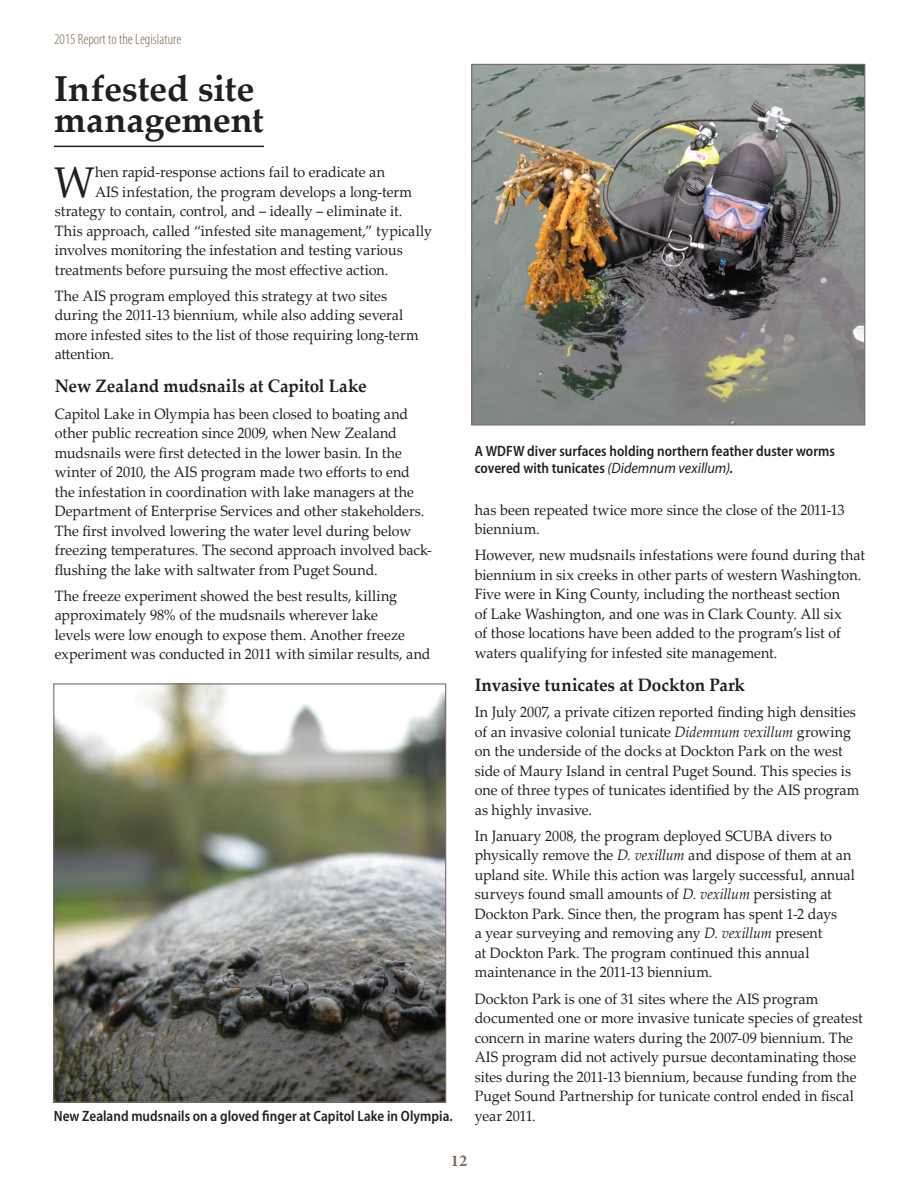
<style>
.page{position:relative;width:918px;height:1188px;background:#fff}
.page>*{position:absolute;margin:0;border:0;box-sizing:border-box;transform-origin:0 0}
.t1{font:43.05px "Palatino Linotype";color:#231f20;scale:.95 1}
.t2{font:700 36px/31.5px "Palatino Linotype";letter-spacing:-.005em;color:#231f20}
.t3{font:700 18px "Palatino Linotype";color:#231f20;scale:.95 1}
.t4{font:700 16.5px "Minion Pro";color:#7c6954}
.t5{font:15px/19.5px "Palatino Linotype";color:#231f20;scale:.95 1}
.t6{font:600 semi-condensed 15px/17.2px "Myriad Pro";letter-spacing:.005em;color:#231f20;scale:.95 1}
.t7{font:300 condensed 15px "Myriad Pro";color:#7c6954}
.s1{font-weight:400;font-style:italic;font-stretch:normal}
.s2{font-style:italic}
</style>
<div class="page">
<img style="left:473px;top:66px;width:390px;height:358px">
<div style="left:471px;top:64px;width:394px;height:362px;border:1px solid #7d6b71"></div>
<img style="left:55px;top:685px;width:389px;height:416px">
<hr style="left:54px;top:146px;width:210px;height:1px;background:#231f20">
<p class="t7" style="left:54px;top:30px;width:129px">2015 Report to the Legislature</p>
<h2 class="t2" style="left:54px;top:71px;width:211px">Infested site management</h2>
<h1 class="t1" style="left:54px;top:151px;width:45px">W</h1>
<p class="t5" style="left:95px;top:162px;width:307px">hen rapid-response actions fail to eradicate an</p>
<p class="t5" style="left:95px;top:181px;width:335px">AIS infestation, the program develops a long-term</p>
<p class="t5" style="left:55px;top:201px;width:365px">strategy to contain, control, and – ideally – eliminate it.</p>
<p class="t5" style="left:55px;top:220px;width:399px">This approach, called “infested site management,” typically</p>
<p class="t5" style="left:55px;top:240px;width:368px">involves monitoring the infestation and testing various</p>
<p class="t5" style="left:55px;top:259px;width:353px">treatments before pursuing the most effective action.</p>
<p class="t5" style="left:55px;top:285px;width:385px">The AIS program employed this strategy at two sites during the 2011-13 biennium, while also adding several more infested sites to the list of those requiring long-term attention.</p>
<p class="t3" style="left:55px;top:374px;width:330px">New Zealand mudsnails at Capitol Lake</p>
<p class="t5" style="left:55px;top:403px;width:399px">Capitol Lake in Olympia has been closed to boating and other public recreation since 2009, when New Zealand mudsnails were first detected in the lower basin. In the winter of 2010, the AIS program made two efforts to end the infestation in coordination with lake managers at the Department of Enterprise Services and other stakeholders.<br>The first involved lowering the water level during below freezing temperatures. The second approach involved back&shy;flushing the lake with saltwater from Puget Sound.</p>
<p class="t5" style="left:55px;top:585px;width:397px">The freeze experiment showed the best results, killing approximately 98% of the mudsnails wherever lake<br>levels were low enough to expose them. Another freeze experiment was conducted in 2011 with similar results, and</p>
<p class="t6" style="left:54px;top:1108px;width:421px">New Zealand mudsnails on a gloved finger at Capitol Lake in Olympia.</p>
<p class="t6" style="left:475px;top:443px;width:381px">A WDFW diver surfaces holding northern feather duster worms covered with tunicates <span class="s1">(Didemnum vexillum)</span>.</p>
<p class="t5" style="left:475px;top:499px;width:391px">has been repeated twice more since the close of the 2011-13 biennium.</p>
<p class="t5" style="left:475px;top:545px;width:412px">However, new mudsnails infestations were found during that biennium in six creeks in other parts of western Washington.<br>Five were in King County, including the northeast section<br>of Lake Washington, and one was in Clark County. All six<br>of those locations have been added to the program’s list of waters qualifying for infested site management.</p>
<p class="t3" style="left:475px;top:672px;width:286px">Invasive tunicates at Dockton Park</p>
<p class="t5" style="left:475px;top:702px;width:406px">In July 2007, a private citizen reported finding high densities of an invasive colonial tunicate <span class="s2">Didemnum vexillum</span> growing on the underside of the docks at Dockton Park on the west side of Maury Island in central Puget Sound. This species is one of three types of tunicates identified by the AIS program as highly invasive.</p>
<p class="t5" style="left:475px;top:825px;width:402px">In January 2008, the program deployed SCUBA divers to physically remove the <span class="s2">D. vexillum</span> and dispose of them at an upland site. While this action was largely successful, annual surveys found small amounts of <span class="s2">D. vexillum</span> persisting at Dockton Park. Since then, the program has spent 1-2 days<br>a year surveying and removing any <span class="s2">D. vexillum</span> present<br>at Dockton Park. The program continued this annual maintenance in the 2011-13 biennium.</p>
<p class="t5" style="left:475px;top:988px;width:410px">Dockton Park is one of 31 sites where the AIS program documented one or more invasive tunicate species of greatest concern in marine waters during the 2007-09 biennium. The AIS program did not actively pursue decontaminating those sites during the 2011-13 biennium, because funding from the Puget Sound Partnership for tunicate control ended in fiscal year 2011.</p>
<p class="t4" style="left:451px;top:1149px;width:18px">12</p>
</div>
